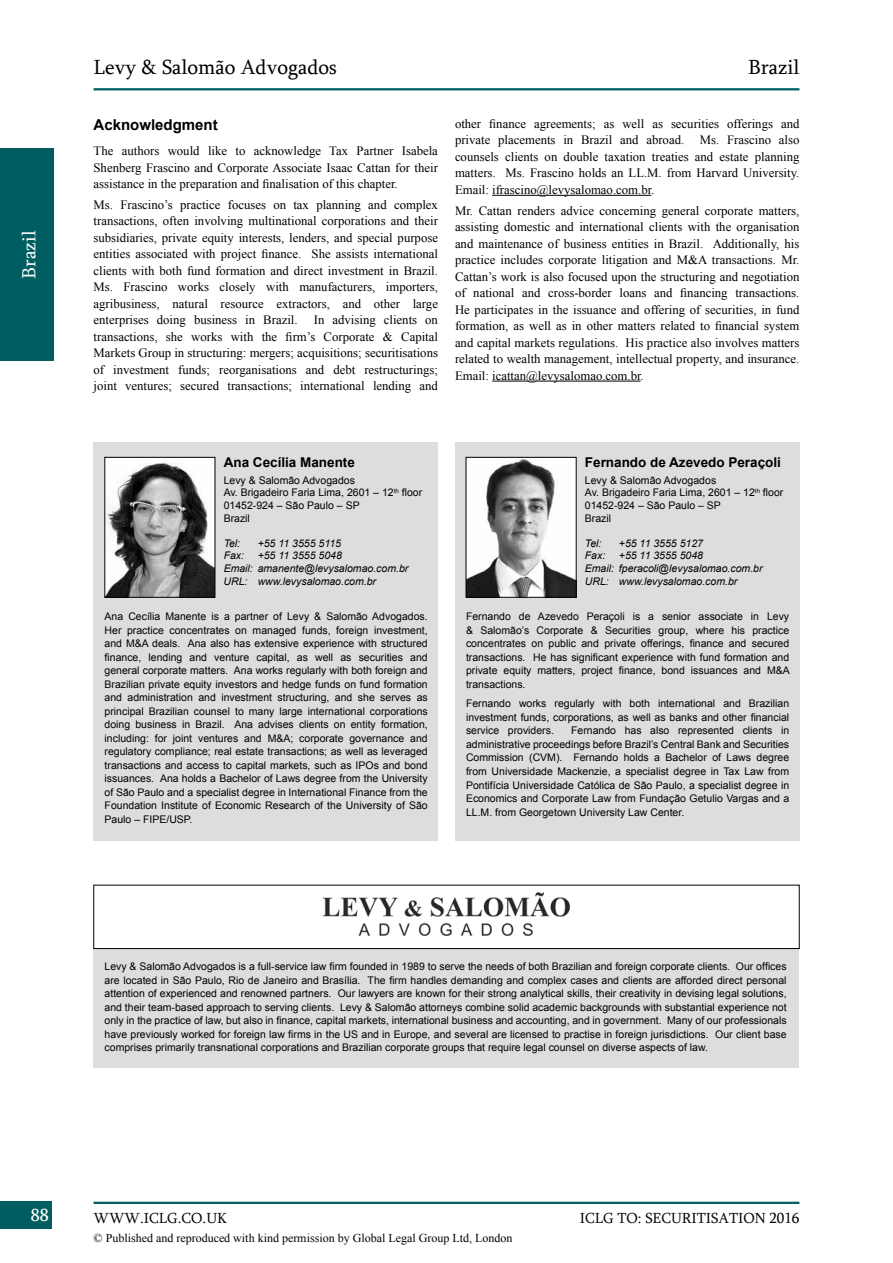
<style>
.page{position:relative;width:893px;height:1263px;background:#fff}
.page>*{position:absolute;margin:0;border:0;box-sizing:border-box;transform-origin:0 0}
.t1{font:21px "Sylfaen";color:#000}
.t2{font:19.5px "Sylfaen";color:#fff}
.t3{font:18px "Sylfaen";color:#fff}
.t4{font:15px "Sylfaen";color:#000}
.t5{font:700 15px "Arial";color:#000}
.t6{font:700 13.5px "Arial";color:#000}
.t7{font:12.75px/16.5px "Times New Roman";color:#000;text-align:justify}
.t8{font:12px "Times New Roman";color:#000}
.t9{font:10.5px/13.5px "Arial";color:#000;text-align:justify}
.t10{font:italic 10.5px/12.6px "Arial";color:#000}
</style>
<div class="page">
<div style="left:0;top:1201px;width:52px;height:28px;background:#005e62"></div>
<hr style="left:94px;top:1202px;width:705px;height:2px;background:#005e62">
<div style="left:0;top:148px;width:53px;height:213px;background:#005e62"></div>
<div style="left:94px;top:442px;width:344px;height:398px;background:#dcddde"></div>
<div style="left:94px;top:949px;width:705px;height:119px;background:#dcddde"></div>
<div style="left:455px;top:442px;width:344px;height:398px;background:#dcddde"></div>
<img style="left:107px;top:459px;width:106px;height:136px">
<div style="left:105px;top:457px;width:110px;height:140px;border:1px solid #000"></div>
<img style="left:468px;top:459px;width:106px;height:136px">
<div style="left:466px;top:457px;width:110px;height:140px;border:1px solid #000"></div>
<img style="left:322px;top:893px;width:248px;height:44px">
<div style="left:94px;top:885px;width:705px;height:64px;border:1px solid #000"></div>
<hr style="left:492px;top:195px;width:159px;height:1px;background:#000">
<hr style="left:492px;top:381px;width:149px;height:1px;background:#000">
<hr style="left:94px;top:88px;width:705px;height:2px;background:#005e62">
<h2 class="t2" style="left:16px;top:279px;width:49px;rotate:-90deg">Brazil</h2>
<h1 class="t1" style="left:94px;top:53px;width:245px">Levy &amp; Salomão Advogados</h1>
<h1 class="t1" style="left:748px;top:53px;width:53px">Brazil</h1>
<h3 class="t5" style="left:94px;top:115px;width:126px">Acknowledgment</h3>
<p class="t7" style="left:94px;top:142px;width:346px">The authors would like to acknowledge Tax Partner Isabela Shenberg Frascino and Corporate Associate Isaac Cattan for their assistance in the preparation and finalisation of this chapter.</p>
<p class="t7" style="left:94px;top:196px;width:346px">Ms. Frascino’s practice focuses on tax planning and complex transactions, often involving multinational corporations and their subsidiaries, private equity interests, lenders, and special purpose entities associated with project finance. She assists international clients with both fund formation and direct investment in Brazil.<br>Ms. Frascino works closely with manufacturers, importers, agribusiness, natural resource extractors, and other large enterprises doing business in Brazil.</p>
<p class="t7" style="left:94px;top:312px;width:346px;text-indent:220px">In advising clients on transactions, she works with the firm’s Corporate &amp; Capital Markets Group in structuring: mergers; acquisitions; securitisations of investment funds; reorganisations and debt restructurings; joint ventures; secured transactions; international lending and</p>
<p class="t7" style="left:455px;top:115px;width:346px">other finance agreements; as well as securities offerings and private placements in Brazil and abroad. Ms. Frascino also counsels clients on double taxation treaties and estate planning matters. Ms. Frascino holds an LL.M. from Harvard University.<br>Email: ifrascino@levysalomao.com.br.</p>
<p class="t7" style="left:455px;top:202px;width:346px">Mr. Cattan renders advice concerning general corporate matters, assisting domestic and international clients with the organisation and maintenance of business entities in Brazil. Additionally, his practice includes corporate litigation and M&amp;A transactions. Mr.<br>Cattan’s work is also focused upon the structuring and negotiation of national and cross-border loans and financing transactions.<br>He participates in the issuance and offering of securities, in fund formation, as well as in other matters related to financial system and capital markets regulations. His practice also involves matters related to wealth management, intellectual property, and insurance.<br>Email: icattan@levysalomao.com.br.</p>
<p class="t6" style="left:224px;top:453px;width:133px">Ana Cecília Manente</p>
<p class="t9" style="left:224px;top:474px;width:200px;line-height:12.6px;text-align:left">Levy &amp; Salomão Advogados<br>Av. Brigadeiro Faria Lima, 2601 – 12<sup>th</sup> floor<br>01452-924 – São Paulo – SP<br>Brazil</p>
<p class="t10" style="left:224px;top:537px;width:18px">Tel:</p>
<p class="t10" style="left:258px;top:537px;width:85px">+55 11 3555 5115</p>
<p class="t10" style="left:224px;top:550px;width:22px">Fax:</p>
<p class="t10" style="left:224px;top:550px;width:186px;text-indent:34px">+55 11 3555 5048<br>Email: amanente@levysalomao.com.br<br>URL: www.levysalomao.com.br</p>
<p class="t9" style="left:105px;top:610px;width:325px">Ana Cecília Manente is a partner of Levy &amp; Salomão Advogados.<br>Her practice concentrates on managed funds, foreign investment, and M&amp;A deals. Ana also has extensive experience with structured finance, lending and venture capital, as well as securities and general corporate matters. Ana works regularly with both foreign and Brazilian private equity investors and hedge funds on fund formation and administration and investment structuring, and she serves as principal Brazilian counsel to many large international corporations doing business in Brazil. Ana advises clients on entity formation, including: for joint ventures and M&amp;A; corporate governance and regulatory compliance; real estate transactions; as well as leveraged transactions and access to capital markets, such as IPOs and bond issuances. Ana holds a Bachelor of Laws degree from the University of São Paulo and a specialist degree in International Finance from the Foundation Institute of Economic Research of the University of São Paulo – FIPE/USP.</p>
<p class="t6" style="left:585px;top:453px;width:198px">Fernando de Azevedo Peraçoli</p>
<p class="t9" style="left:585px;top:474px;width:200px;line-height:12.6px;text-align:left">Levy &amp; Salomão Advogados<br>Av. Brigadeiro Faria Lima, 2601 – 12<sup>th</sup> floor<br>01452-924 – São Paulo – SP<br>Brazil</p>
<p class="t10" style="left:585px;top:537px;width:18px">Tel:</p>
<p class="t10" style="left:619px;top:537px;width:86px">+55 11 3555 5127</p>
<p class="t10" style="left:585px;top:550px;width:22px">Fax:</p>
<p class="t10" style="left:585px;top:550px;width:179px;text-indent:34px">+55 11 3555 5048<br>Email: fperacoli@levysalomao.com.br<br>URL: www.levysalomao.com.br</p>
<p class="t9" style="left:466px;top:610px;width:325px">Fernando de Azevedo Peraçoli is a senior associate in Levy &amp; Salomão’s Corporate &amp; Securities group, where his practice concentrates on public and private offerings, finance and secured transactions. He has significant experience with fund formation and private equity matters, project finance, bond issuances and M&amp;A transactions.</p>
<p class="t9" style="left:466px;top:697px;width:325px">Fernando works regularly with both international and Brazilian investment funds, corporations, as well as banks and other financial service providers.</p>
<p class="t9" style="left:466px;top:724px;width:325px;text-indent:105px">Fernando has also represented clients in administrative proceedings before Brazil’s Central Bank and Securities Commission (CVM). Fernando holds a Bachelor of Laws degree from Universidade Mackenzie, a specialist degree in Tax Law from Pontifícia Universidade Católica de São Paulo, a specialist degree in Economics and Corporate Law from Fundação Getulio Vargas and a LL.M. from Georgetown University Law Center.</p>
<p class="t9" style="left:105px;top:960px;width:684px">Levy &amp; Salomão Advogados is a full-service law firm founded in 1989 to serve the needs of both Brazilian and foreign corporate clients. Our offices are located in São Paulo, Rio de Janeiro and Brasília. The firm handles demanding and complex cases and clients are afforded direct personal attention of experienced and renowned partners. Our lawyers are known for their strong analytical skills, their creativity in devising legal solutions, and their team-based approach to serving clients. Levy &amp; Salomão attorneys combine solid academic backgrounds with substantial experience not only in the practice of law, but also in finance, capital markets, international business and accounting, and in government. Many of our professionals have previously worked for foreign law firms in the US and in Europe, and several are licensed to practise in foreign jurisdictions. Our client base comprises primarily transnational corporations and Brazilian corporate groups that require legal counsel on diverse aspects of law.</p>
<h3 class="t3" style="left:31px;top:1202px;width:20px">88</h3>
<h3 class="t4" style="left:94px;top:1208px;width:135px">WWW.ICLG.CO.UK</h3>
<h3 class="t4" style="left:580px;top:1208px;width:221px">ICLG TO: SECURITISATION 2016</h3>
<p class="t8" style="left:94px;top:1229px;width:420px">© Published and reproduced with kind permission by Global Legal Group Ltd, London</p>
</div>
